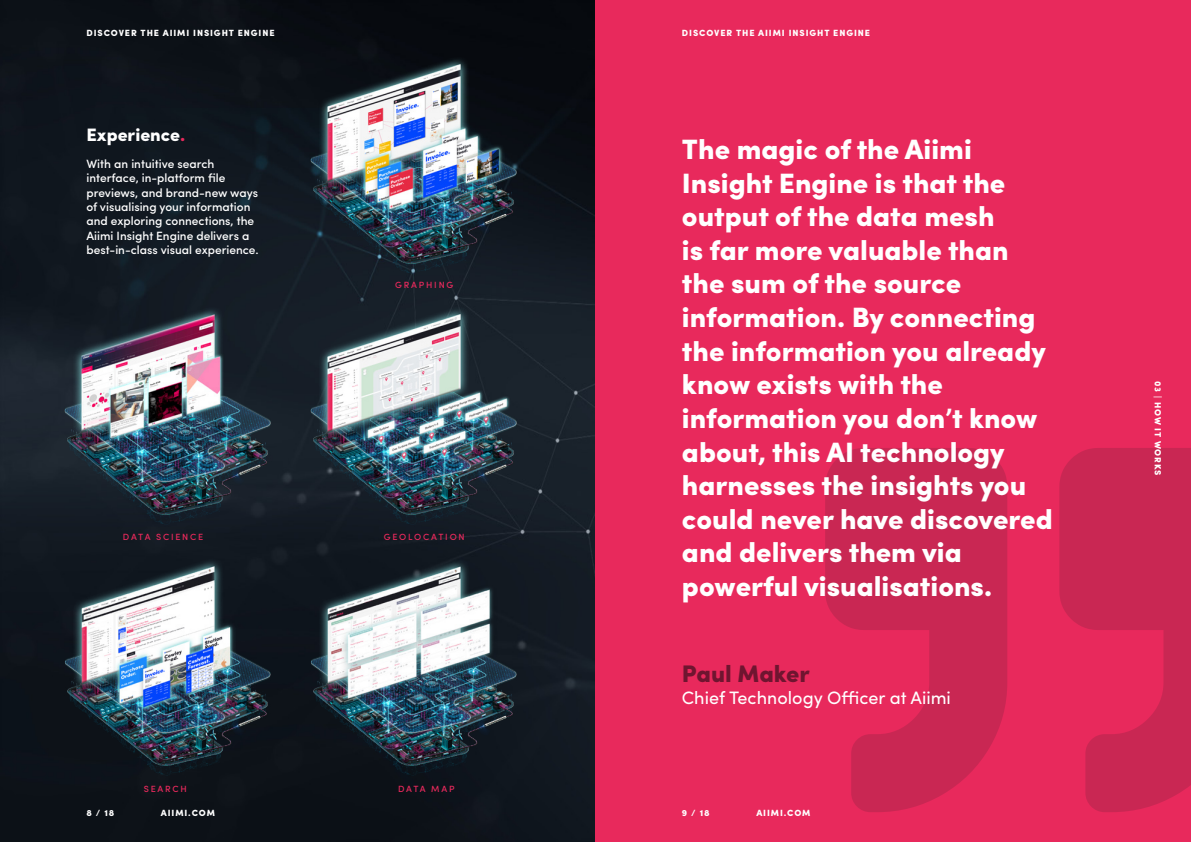
<style>
.page{position:relative;width:1191px;height:842px;background:#fff}
.page>*{position:absolute;margin:0;border:0;box-sizing:border-box;transform-origin:0 0}
.t1{font:900 28px/33.6px "Sofia Pro";color:#fff}
.t2{font:900 24px "Sofia Pro";color:#6f1530}
.t3{font:18px "Sofia Pro";color:#fff}
.t4{font:900 18px "Sofia Pro";color:#fff}
.t5{font:500 12px/14.4px "Sofia Pro";color:#fff}
.t6{font:900 9px "Sofia Pro";letter-spacing:.1em;color:#fff}
.t7{font:500 9px "Sofia Pro";letter-spacing:.2em;color:#e8295c}
.s1{color:#e8295c}
</style>
<div class="page">
<img style="left:0;top:0;width:595px;height:842px">
<div style="left:595px;top:0;width:596px;height:842px;background:#e8295c"></div>
<img style="left:296px;top:51px;width:235px;height:226px">
<img style="left:296px;top:301px;width:235px;height:226px">
<img style="left:296px;top:552px;width:235px;height:226px">
<img style="left:51px;top:301px;width:235px;height:226px">
<img style="left:51px;top:552px;width:235px;height:226px">
<svg style="left:825px;top:448px;width:366px;height:364px;fill:#c92753"></svg>
<p class="t6" style="left:86px;top:26px;width:190px">DISCOVER THE AIIMI INSIGHT ENGINE</p>
<p class="t6" style="left:682px;top:26px;width:190px">DISCOVER THE AIIMI INSIGHT ENGINE</p>
<p class="t4" style="left:86px;top:121px;width:100px">Experience<span class="s1">.</span></p>
<p class="t5" style="left:86px;top:156px;width:174px">With an intuitive search interface, in-platform file previews, and brand-new ways of visualising your information and exploring connections, the<br>Aiimi Insight Engine delivers a best-in-class visual experience.</p>
<p class="t7" style="left:395px;top:278px;width:60px">GRAPHING</p>
<p class="t7" style="left:123px;top:530px;width:82px">DATA SCIENCE</p>
<p class="t7" style="left:384px;top:530px;width:82px">GEOLOCATION</p>
<p class="t7" style="left:144px;top:782px;width:45px">SEARCH</p>
<p class="t7" style="left:398px;top:782px;width:58px">DATA MAP</p>
<p class="t1" style="left:682px;top:131px;width:372px">The magic of the Aiimi<br>Insight Engine is that the output of the data mesh<br>is far more valuable than the sum of the source information. By connecting the information you already know exists with the information you don’t know about, this AI technology harnesses the insights you could never have discovered and delivers them via powerful visualisations.</p>
<p class="t2" style="left:682px;top:655px;width:129px">Paul Maker</p>
<p class="t3" style="left:682px;top:684px;width:270px">Chief Technology Officer at Aiimi</p>
<p class="t6" style="left:161px;top:805px;width:56px">AIIMI.COM</p>
<p class="t6" style="left:756px;top:805px;width:56px">AIIMI.COM</p>
<p class="t6" style="left:86px;top:805px;width:29px">8 / 18</p>
<p class="t6" style="left:682px;top:805px;width:29px">9 / 18</p>
<p class="t6" style="left:1165px;top:380px;width:97px;rotate:90deg">03 | HOW IT WORKS</p>
</div>
